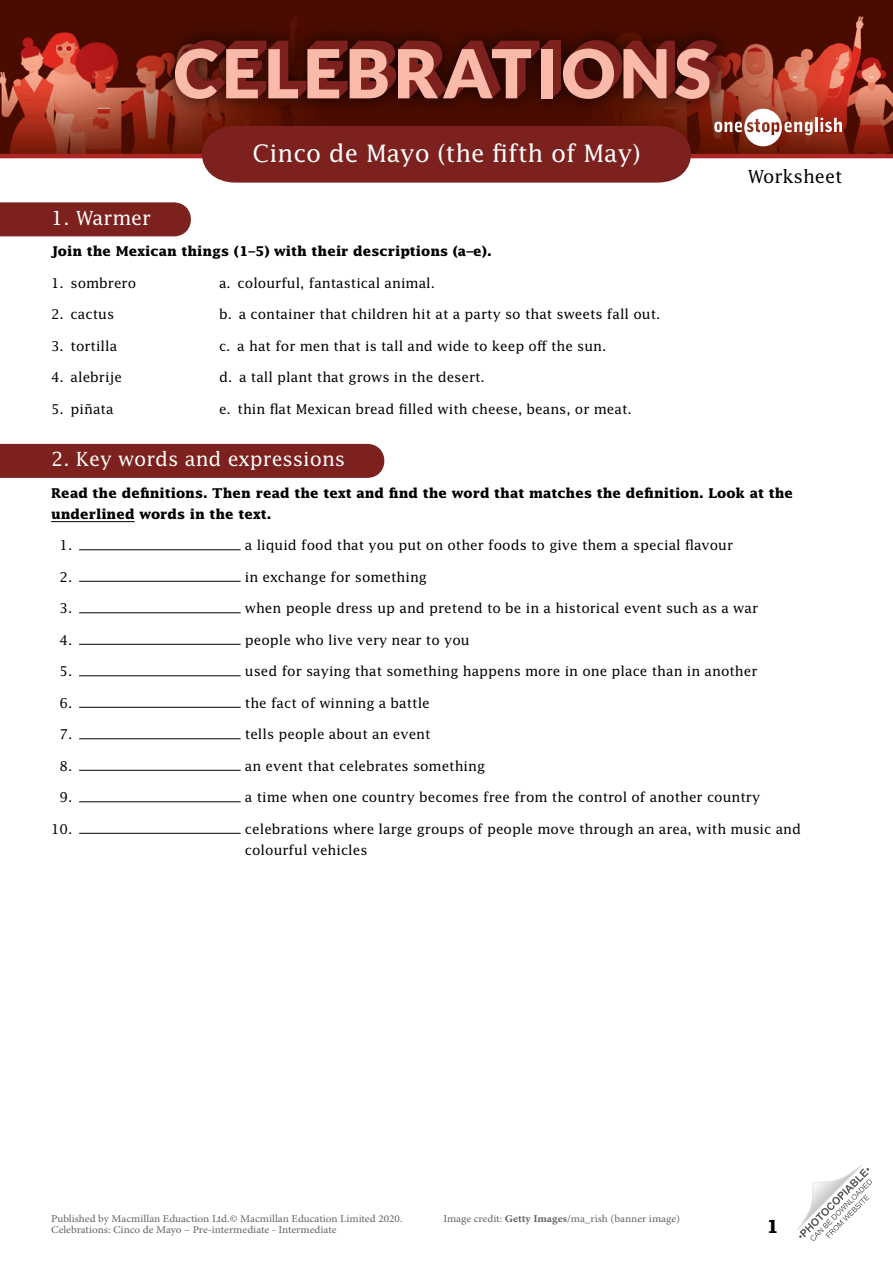
<style>
.page{position:relative;width:893px;height:1263px;background:#fff}
.page>*{position:absolute;margin:0;border:0;box-sizing:border-box;transform-origin:0 0}
.t1{font:24px "Lucida Std";color:#fff}
.TN___WS_-_Subheading{font:19.5px "Lucida Std";color:#fff}
.t2{font:18px "Lucida Std";color:#000}
.TN_-_Article_Pagenum{font:700 18px "Lucida Std";color:#000}
.WS_-_9pt_body{font:13.5px/21px "Lucida Std";color:#000}
.WS_-_9pt_rubric{font:700 13.5px/21px "Lucida Std";color:#000}
.t3{font:10.5px "Minion Pro";color:#646363;scale:1.08 1}
.s1{font-weight:700}
</style>
<div class="page">
<img style="left:0;top:0;width:893px;height:154px">
<div style="left:157px;top:22px;width:578px;height:95px;background:#000;opacity:.75"></div>
<div style="left:549px;top:41px;width:12px;height:49px;background:#7c211e"></div>
<div style="left:548px;top:41px;width:12px;height:50px;background:#7c211e"></div>
<div style="left:548px;top:42px;width:11px;height:50px;background:#7c211e"></div>
<div style="left:547px;top:43px;width:11px;height:49px;background:#7c211e"></div>
<div style="left:546px;top:44px;width:11px;height:49px;background:#7c211e"></div>
<div style="left:545px;top:45px;width:12px;height:49px;background:#7c211e"></div>
<div style="left:544px;top:46px;width:12px;height:49px;background:#7c211e"></div>
<div style="left:543px;top:47px;width:12px;height:49px;background:#7c211e"></div>
<div style="left:542px;top:47px;width:12px;height:50px;background:#7c211e"></div>
<svg style="left:552px;top:49px;width:1px;height:48px"></svg>
<svg style="left:175px;top:40px;width:365px;height:59px;background:#98554c"></svg>
<div style="left:541px;top:49px;width:11px;height:49px;background:#f9baaa"></div>
<svg style="left:563px;top:40px;width:155px;height:59px;background:#9d594f"></svg>
<svg style="left:714px;top:109px;width:99px;height:37px"></svg>
<hr style="left:815px;top:118px;width:3px;height:14px;background:#fff">
<svg style="left:820px;top:118px;width:22px;height:14px"></svg>
<svg style="left:797px;top:1165px;width:75px;height:76px"></svg>
<hr style="left:0;top:154px;width:893px;height:4px;background:#af2626">
<svg style="left:191px;top:126px;width:511px;height:57px;background:#802925"></svg>
<div style="left:0;top:444px;width:385px;height:34px;background:#7c211e"></div>
<div style="left:0;top:202px;width:191px;height:34px;background:#7c211e"></div>
<hr style="left:51px;top:521px;width:84px;height:1px;background:#000">
<hr style="left:79px;top:549px;width:162px;height:1px;background:#000">
<hr style="left:79px;top:581px;width:162px;height:1px;background:#000">
<hr style="left:79px;top:612px;width:162px;height:1px;background:#000">
<hr style="left:79px;top:644px;width:162px;height:1px;background:#000">
<hr style="left:79px;top:675px;width:162px;height:1px;background:#000">
<hr style="left:79px;top:707px;width:162px;height:1px;background:#000">
<hr style="left:79px;top:738px;width:162px;height:1px;background:#000">
<hr style="left:79px;top:770px;width:162px;height:1px;background:#000">
<hr style="left:79px;top:801px;width:162px;height:1px;background:#000">
<hr style="left:79px;top:833px;width:162px;height:1px;background:#000">
<h1 class="t1" style="left:252px;top:139px;width:389px">Cinco de Mayo (the fifth of May)</h1>
<h3 class="t2" style="left:748px;top:165px;width:96px">Worksheet</h3>
<p class="TN___WS_-_Subheading" style="left:51px;top:206px;width:102px">1. Warmer</p>
<p class="WS_-_9pt_rubric" style="left:51px;top:240px;width:442px">Join the Mexican things (1–5) with their descriptions (a–e).</p>
<p class="WS_-_9pt_body" style="left:51px;top:272px;width:87px">1. sombrero</p>
<p class="WS_-_9pt_body" style="left:219px;top:272px;width:218px">a. colourful, fantastical animal.</p>
<p class="WS_-_9pt_body" style="left:51px;top:303px;width:65px">2. cactus</p>
<p class="WS_-_9pt_body" style="left:219px;top:303px;width:443px">b. a container that children hit at a party so that sweets fall out.</p>
<p class="WS_-_9pt_body" style="left:51px;top:335px;width:68px">3. tortilla</p>
<p class="WS_-_9pt_body" style="left:219px;top:335px;width:389px">c. a hat for men that is tall and wide to keep off the sun.</p>
<p class="WS_-_9pt_body" style="left:51px;top:366px;width:73px">4. alebrije</p>
<p class="WS_-_9pt_body" style="left:219px;top:366px;width:267px">d. a tall plant that grows in the desert.</p>
<p class="WS_-_9pt_body" style="left:51px;top:398px;width:64px">5. piñata</p>
<p class="WS_-_9pt_body" style="left:219px;top:398px;width:414px">e. thin flat Mexican bread filled with cheese, beans, or meat.</p>
<p class="TN___WS_-_Subheading" style="left:51px;top:447px;width:296px">2. Key words and expressions</p>
<p class="WS_-_9pt_rubric" style="left:51px;top:482px;width:744px">Read the definitions. Then read the text and find the word that matches the definition. Look at the underlined words in the text.</p>
<p class="WS_-_9pt_body" style="left:60px;top:534px;width:14px">1.</p>
<p class="WS_-_9pt_body" style="left:245px;top:534px;width:490px">a liquid food that you put on other foods to give them a special flavour</p>
<p class="WS_-_9pt_body" style="left:60px;top:566px;width:14px">2.</p>
<p class="WS_-_9pt_body" style="left:245px;top:566px;width:184px">in exchange for something</p>
<p class="WS_-_9pt_body" style="left:60px;top:597px;width:14px">3.</p>
<p class="WS_-_9pt_body" style="left:245px;top:597px;width:515px">when people dress up and pretend to be in a historical event such as a war</p>
<p class="WS_-_9pt_body" style="left:60px;top:629px;width:14px">4.</p>
<p class="WS_-_9pt_body" style="left:245px;top:629px;width:226px">people who live very near to you</p>
<p class="WS_-_9pt_body" style="left:60px;top:660px;width:14px">5.</p>
<p class="WS_-_9pt_body" style="left:245px;top:660px;width:514px">used for saying that something happens more in one place than in another</p>
<p class="WS_-_9pt_body" style="left:60px;top:692px;width:14px">6.</p>
<p class="WS_-_9pt_body" style="left:245px;top:692px;width:186px">the fact of winning a battle</p>
<p class="WS_-_9pt_body" style="left:60px;top:723px;width:14px">7.</p>
<p class="WS_-_9pt_body" style="left:245px;top:723px;width:187px">tells people about an event</p>
<p class="WS_-_9pt_body" style="left:60px;top:755px;width:14px">8.</p>
<p class="WS_-_9pt_body" style="left:245px;top:755px;width:242px">an event that celebrates something</p>
<p class="WS_-_9pt_body" style="left:60px;top:786px;width:14px">9.</p>
<p class="WS_-_9pt_body" style="left:245px;top:786px;width:517px">a time when one country becomes free from the control of another country</p>
<p class="WS_-_9pt_body" style="left:51px;top:818px;width:23px">10.</p>
<p class="WS_-_9pt_body" style="left:245px;top:818px;width:558px">celebrations where large groups of people move through an area, with music and colourful vehicles</p>
<p class="t3" style="left:51px;top:1212px;width:327px">Published by Macmillan Eduaction Ltd.© Macmillan Education Limited 2020.</p>
<p class="t3" style="left:443px;top:1212px;width:221px">Image credit: <span class="s1">Getty Images</span>/ma_rish (banner image)</p>
<p class="t3" style="left:51px;top:1222px;width:266px">Celebrations: Cinco de Mayo – Pre-intermediate - Intermediate</p>
<p class="TN_-_Article_Pagenum" style="left:766px;top:1215px;width:14px">1</p>
</div>
